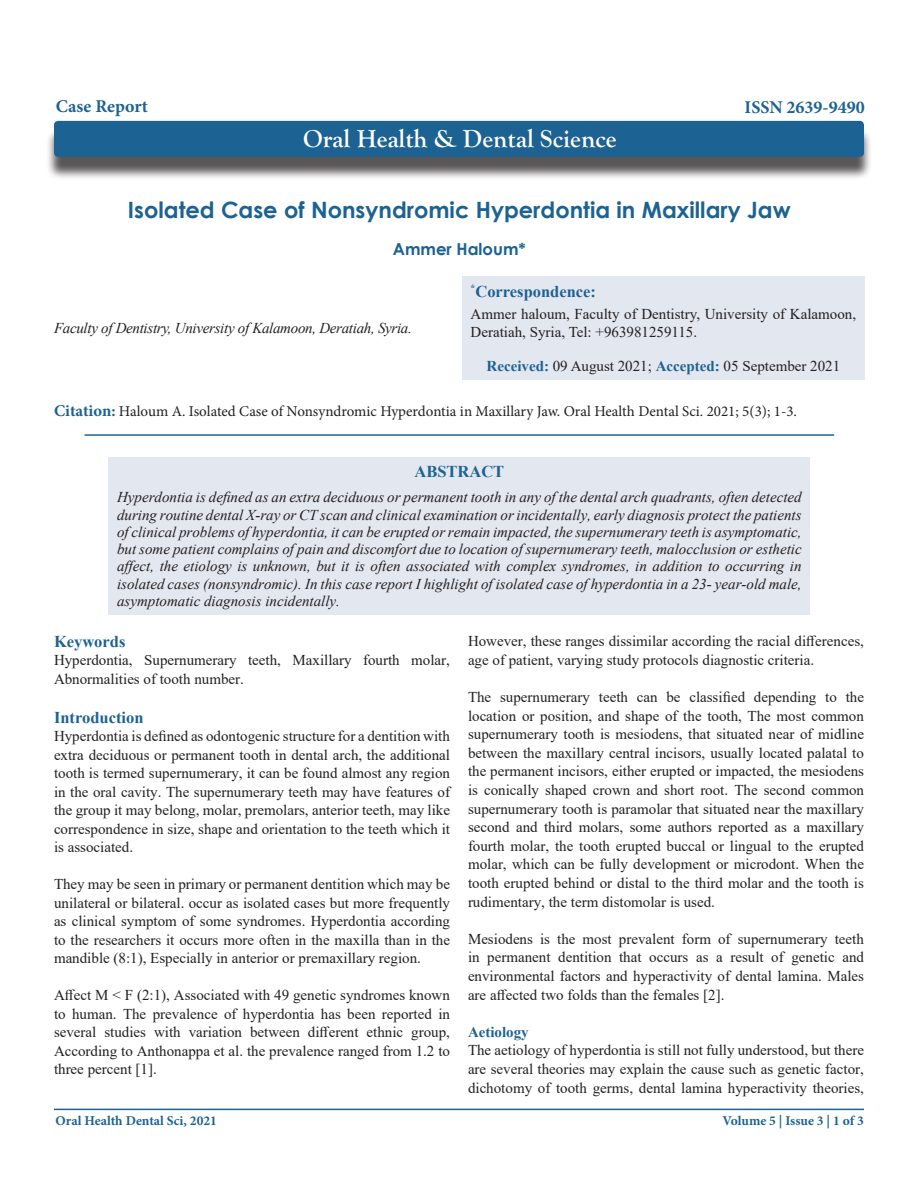
<style>
.page{position:relative;width:918px;height:1188px;background:#fff}
.page>*{position:absolute;margin:0;border:0;box-sizing:border-box;transform-origin:0 0}
.t1{font:700 25.5px "Goudy Old Style T";color:#fff}
.t2{font:700 22.5px "Century Gothic";color:#1c6292}
.t3{font:700 18px "Minion Pro";color:#1c6292}
.Heading{font:700 16.5px "Times New Roman";color:#1c6292}
.t4{font:700 16.5px "Century Gothic";color:#1c6292}
.t5{font:15px/18.6px "Times New Roman";color:#231f20;text-align:justify}
.t6{font:italic 15px/17.2px "Times New Roman";letter-spacing:-.02em;color:#231f20;text-align:justify}
.t7{font:15px "Minion Pro";color:#231f20}
.Sub_Heading{font:700 15px "Times New Roman";color:#1c6292}
.t8{font:700 13.5px "Minion Pro";color:#1c6292}
.s1{font-weight:700;color:#1c6292}
.s2{font-weight:700;font-size:16.5px;color:#1c6292}
</style>
<div class="page">
<hr style="left:54px;top:1109px;width:810px;height:1px;background:#1c6292">
<div style="left:46px;top:128px;width:826px;height:52px;background:#231f20;opacity:.75"></div>
<div style="left:54px;top:121px;width:810px;height:36px;background:#1c6292;border-radius:4px"></div>
<hr style="left:85px;top:434px;width:749px;height:2px;background:#1c6292">
<div style="left:109px;top:457px;width:701px;height:157px;background:#e3e7ef"></div>
<div style="left:462px;top:276px;width:403px;height:104px;background:#e3e7ef"></div>
<p class="t3" style="left:56px;top:93px;width:94px">Case Report</p>
<p class="t3" style="left:745px;top:95px;width:122px">ISSN 2639-9490</p>
<p class="t1" style="left:303px;top:124px;width:315px">Oral Health &amp; Dental Science</p>
<p class="t2" style="left:128px;top:193px;width:664px">Isolated Case of Nonsyndromic Hyperdontia in Maxillary Jaw</p>
<p class="t4" style="left:393px;top:236px;width:134px">Ammer Haloum*</p>
<p class="t6" style="left:54px;top:319px;width:359px">Faculty of Dentistry, University of Kalamoon, Deratiah, Syria.</p>
<p class="Heading" style="left:471px;top:279px;width:127px"><sup>*</sup>Correspondence:</p>
<p class="t5" style="left:471px;top:304px;width:387px;line-height:18px">Ammer haloum, Faculty of Dentistry, University of Kalamoon,<br>Deratiah, Syria, Tel: +963981259115.</p>
<p class="t5" style="left:487px;top:356px;width:355px"><span class="s1">Received:</span> 09 August 2021; <span class="s1">Accepted:</span> 05 September 2021</p>
<p class="t7" style="left:54px;top:401px;width:745px"><span class="s2">Citation:</span> Haloum A. Isolated Case of Nonsyndromic Hyperdontia in Maxillary Jaw. Oral Health Dental Sci. 2021; 5(3); 1-3.</p>
<p class="Heading" style="left:414px;top:459px;width:91px">ABSTRACT</p>
<p class="t6" style="left:117px;top:488px;width:686px">Hyperdontia is defined as an extra deciduous or permanent tooth in any of the dental arch quadrants, often detected during routine dental X-ray or CT scan and clinical examination or incidentally, early diagnosis protect the patients of clinical problems of hyperdontia, it can be erupted or remain impacted, the supernumerary teeth is asymptomatic, but some patient complains of pain and discomfort due to location of supernumerary teeth, malocclusion or esthetic affect, the etiology is unknown, but it is often associated with complex syndromes, in addition to occurring in isolated cases (nonsyndromic). In this case report I highlight of isolated case of hyperdontia in a 23- year-old male, asymptomatic diagnosis incidentally.</p>
<p class="Heading" style="left:54px;top:629px;width:73px">Keywords</p>
<p class="t5" style="left:54px;top:651px;width:398px">Hyperdontia, Supernumerary teeth, Maxillary fourth molar,<br>Abnormalities of tooth number.</p>
<p class="Heading" style="left:54px;top:705px;width:91px">Introduction</p>
<p class="t5" style="left:54px;top:726px;width:398px">Hyperdontia is defined as odontogenic structure for a dentition with extra deciduous or permanent tooth in dental arch, the additional tooth is termed supernumerary, it can be found almost any region in the oral cavity. The supernumerary teeth may have features of the group it may belong, molar, premolars, anterior teeth, may like correspondence in size, shape and orientation to the teeth which it is associated.</p>
<p class="t5" style="left:54px;top:874px;width:398px">They may be seen in primary or permanent dentition which may be unilateral or bilateral. occur as isolated cases but more frequently as clinical symptom of some syndromes. Hyperdontia according to the researchers it occurs more often in the maxilla than in the mandible (8:1), Especially in anterior or premaxillary region.</p>
<p class="t5" style="left:54px;top:985px;width:398px">Affect M &lt; F (2:1), Associated with 49 genetic syndromes known to human. The prevalence of hyperdontia has been reported in several studies with variation between different ethnic group, According to Anthonappa et al. the prevalence ranged from 1.2 to three percent [1].</p>
<p class="t5" style="left:468px;top:631px;width:398px">However, these ranges dissimilar according the racial differences, age of patient, varying study protocols diagnostic criteria.</p>
<p class="t5" style="left:468px;top:687px;width:398px">The supernumerary teeth can be classified depending to the location or position, and shape of the tooth, The most common supernumerary tooth is mesiodens, that situated near of midline between the maxillary central incisors, usually located palatal to the permanent incisors, either erupted or impacted, the mesiodens is conically shaped crown and short root. The second common supernumerary tooth is paramolar that situated near the maxillary second and third molars, some authors reported as a maxillary fourth molar, the tooth erupted buccal or lingual to the erupted molar, which can be fully development or microdont. When the tooth erupted behind or distal to the third molar and the tooth is rudimentary, the term distomolar is used.</p>
<p class="t5" style="left:468px;top:929px;width:398px">Mesiodens is the most prevalent form of supernumerary teeth in permanent dentition that occurs as a result of genetic and environmental factors and hyperactivity of dental lamina. Males are affected two folds than the females [2].</p>
<p class="Sub_Heading" style="left:468px;top:1021px;width:62px">Aetiology</p>
<p class="t5" style="left:468px;top:1041px;width:398px">The aetiology of hyperdontia is still not fully understood, but there are several theories may explain the cause such as genetic factor, dichotomy of tooth germs, dental lamina hyperactivity theories,</p>
<p class="t8" style="left:55px;top:1111px;width:163px">Oral Health Dental Sci, 2021</p>
<p class="t8" style="left:722px;top:1112px;width:143px">Volume 5 | Issue 3 | 1 of 3</p>
</div>
